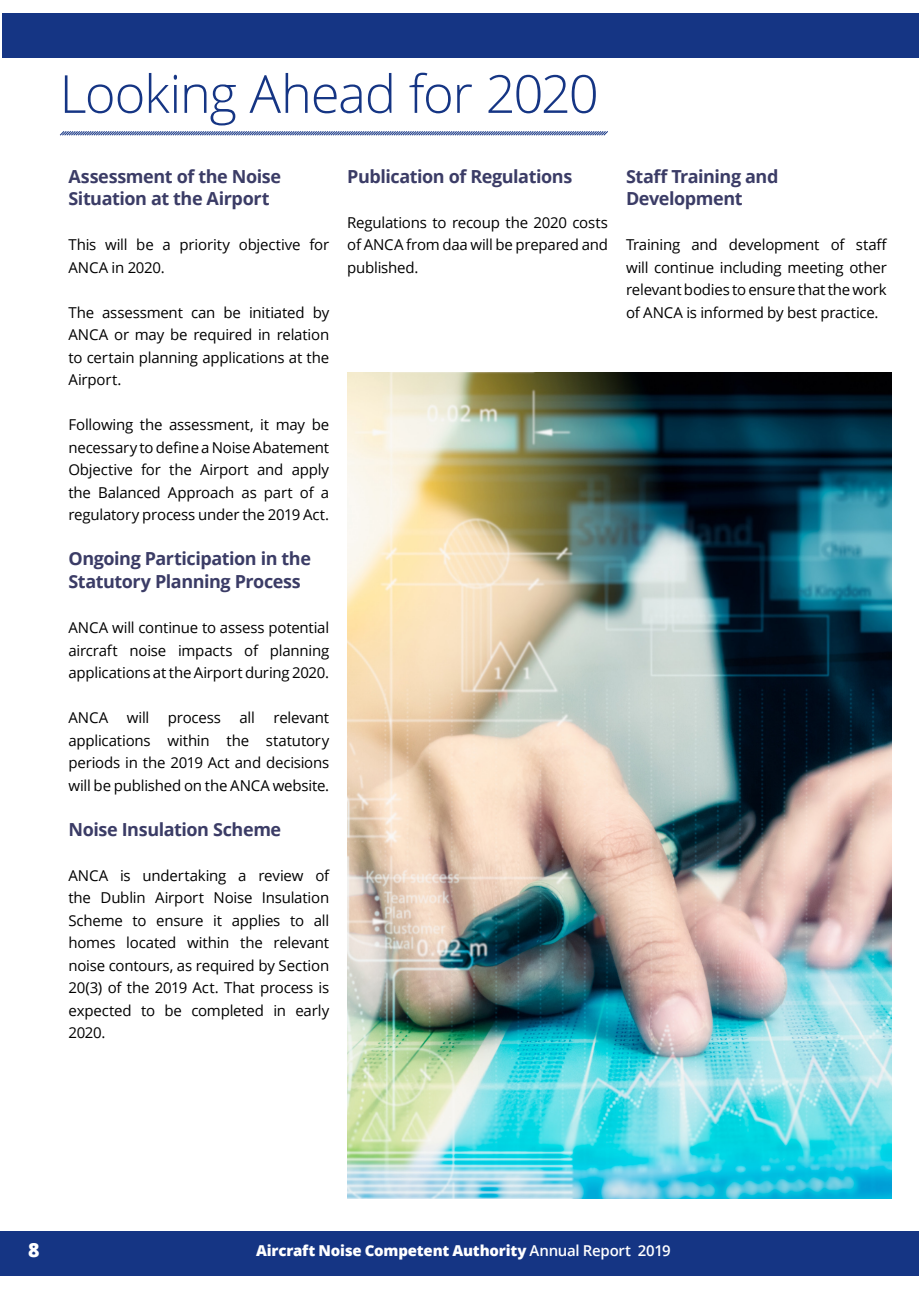
<style>
.page{position:relative;width:919px;height:1289px;background:#fff}
.page>*{position:absolute;margin:0;border:0;box-sizing:border-box;transform-origin:0 0}
.t1{font:300 52.5px "Open Sans";letter-spacing:-.025em;color:#153584}
.t2{font:800 19.5px "Open Sans";color:#fff}
.t3{font:700 18px/22.5px "Open Sans";letter-spacing:-.025em;color:#3b3c66}
.t4{font:15px/22.5px "Open Sans";letter-spacing:-.015em;color:#000;text-align:justify}
.t5{font:800 15px "Open Sans";letter-spacing:-.015em;color:#fff}
.s1{font-weight:600}
</style>
<div class="page">
<div style="left:2px;top:13px;width:916px;height:45px;background:#153584"></div>
<img style="left:347px;top:372px;width:544px;height:826px">
<svg style="left:59px;top:131px;width:549px;height:5px;background:#8c9cc2"></svg>
<div style="left:0;top:1231px;width:884px;height:45px;background:#153584"></div>
<div style="left:884px;top:1231px;width:34px;height:45px;background:#153584"></div>
<p class="t1" style="left:60px;top:58px;width:540px">Looking Ahead for 2020</p>
<p class="t3" style="left:68px;top:164px;width:214px">Assessment of the Noise<br>Situation at the Airport</p>
<p class="t4" style="left:68px;top:233px;width:262px">This will be a priority objective for<br>ANCA in 2020.</p>
<p class="t4" style="left:68px;top:301px;width:262px">The assessment can be initiated by ANCA or may be required in relation to certain planning applications at the Airport.</p>
<p class="t4" style="left:68px;top:413px;width:262px">Following the assessment, it may be necessary to define a Noise Abatement Objective for the Airport and apply the Balanced Approach as part of a regulatory process under the 2019 Act.</p>
<p class="t3" style="left:68px;top:547px;width:244px">Ongoing Participation in the<br>Statutory Planning Process</p>
<p class="t4" style="left:68px;top:616px;width:262px">ANCA will continue to assess potential aircraft noise impacts of planning applications at the Airport during 2020.</p>
<p class="t4" style="left:68px;top:706px;width:262px">ANCA will process all relevant applications within the statutory periods in the 2019 Act and decisions will be published on the ANCA website.</p>
<p class="t3" style="left:68px;top:817px;width:214px">Noise Insulation Scheme</p>
<p class="t4" style="left:68px;top:863px;width:262px">ANCA is undertaking a review of the Dublin Airport Noise Insulation Scheme to ensure it applies to all homes located within the relevant noise contours, as required by Section 20(3) of the 2019 Act. That process is expected to be completed in early 2020.</p>
<p class="t3" style="left:347px;top:164px;width:226px">Publication of Regulations</p>
<p class="t4" style="left:347px;top:211px;width:262px">Regulations to recoup the 2020 costs of ANCA from daa will be prepared and published.</p>
<p class="t3" style="left:626px;top:164px;width:154px">Staff Training and<br>Development</p>
<p class="t4" style="left:626px;top:233px;width:263px">Training and development of staff will continue including meeting other relevant bodies to ensure that the work of ANCA is informed by best practice.</p>
<p class="t2" style="left:28px;top:1235px;width:13px">8</p>
<p class="t5" style="left:256px;top:1239px;width:416px">Aircraft Noise Competent Authori y <span class="s1">Annual Report 2019</span></p>
<p class="t5" style="left:293px;top:1239px;width:416px">Aircraft Noise Competent Authority <span class="s1">Annual Report 2019</span></p>
</div>
